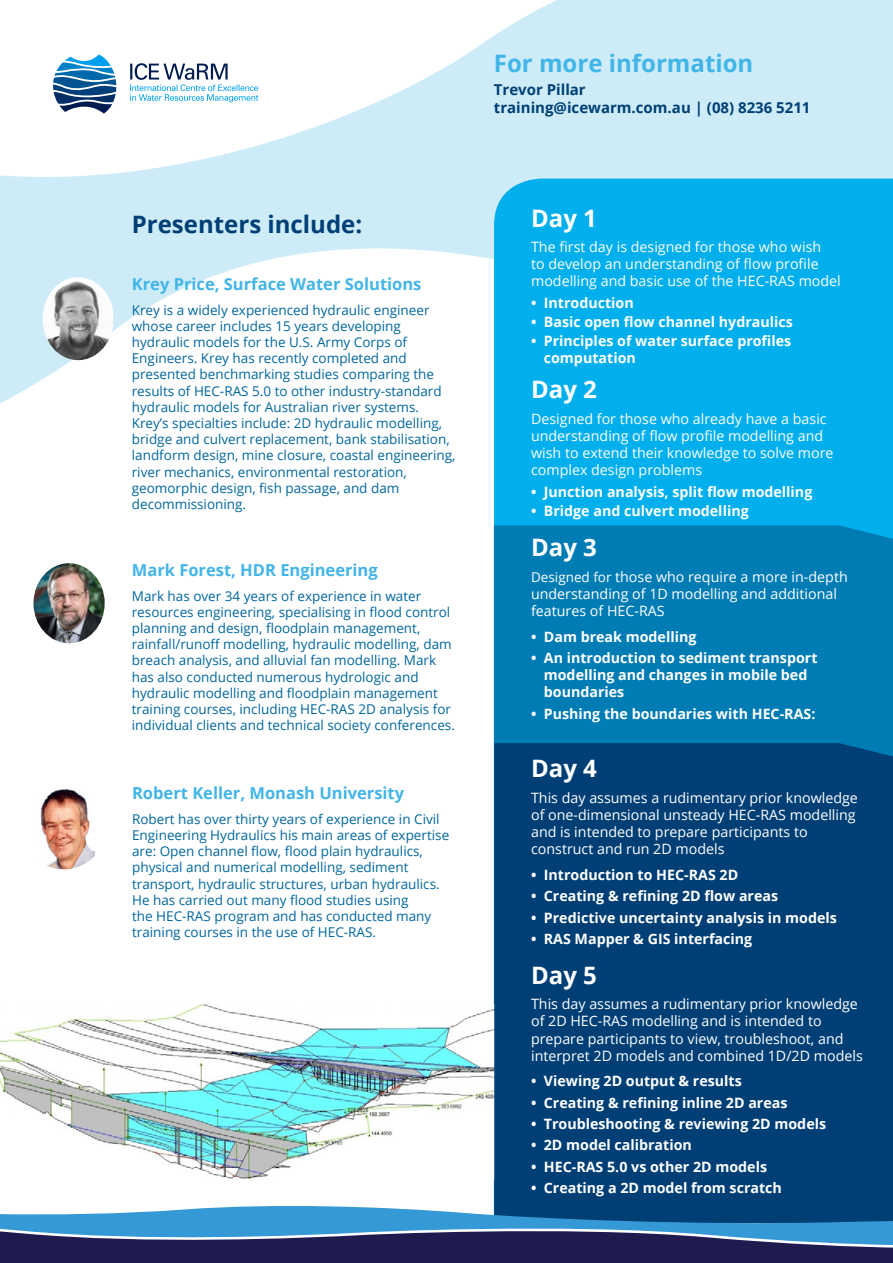
<style>
.page{position:relative;width:893px;height:1263px;background:#fff}
.page>*{position:absolute;margin:0;border:0;box-sizing:border-box;transform-origin:0 0}
.t1{font:700 24px "Open Sans";color:#fff}
.t2{font:700 24px "Open Sans";color:#42b5e8}
.t3{font:700 24px "Open Sans";color:#003f75}
.t4{font:700 16.5px "Open Sans";color:#42b5e8}
.t5{font:700 15px/18px "Open Sans";color:#003f75}
.t6{font:14.25px/17.1px "Open Sans";color:#fff}
.t7{font:700 14.25px/17.1px "Open Sans";color:#fff}
.t8{font:13.5px/16.2px "Open Sans";color:#00679e}
.s1{font-size:13.5px}
</style>
<div class="page">
<svg style="left:0;top:0;width:893px;height:404px;fill:#cdecf8"></svg>
<div style="left:494px;top:179px;width:399px;height:346px;background:#00afec"></div>
<div style="left:494px;top:525px;width:399px;height:218px;background:#007cb5"></div>
<div style="left:494px;top:743px;width:399px;height:463px;background:#003f75"></div>
<img style="left:0;top:1004px;width:494px;height:175px">
<img style="left:43px;top:277px;width:70px;height:83px">
<img style="left:40px;top:789px;width:55px;height:80px">
<img style="left:33px;top:563px;width:72px;height:80px">
<svg style="left:0;top:1206px;width:893px;height:57px"></svg>
<svg style="left:53px;top:54px;width:63px;height:60px"></svg>
<svg style="left:130px;top:63px;width:128px;height:39px"></svg>
<h1 class="t3" style="left:132px;top:208px;width:232px">Presenters include:</h1>
<p class="t4" style="left:132px;top:272px;width:291px">Krey Price, Surface Water Solutions</p>
<p class="t8" style="left:132px;top:301px;width:325px">Krey is a widely experienced hydraulic engineer whose career includes 15 years developing hydraulic models for the U.S. Army Corps of Engineers. Krey has recently completed and presented benchmarking studies comparing the results of HEC-RAS 5.0 to other industry-standard hydraulic models for Australian river systems.<br>Krey’s specialties include: 2D hydraulic modelling, bridge and culvert replacement, bank stabilisation, landform design, mine closure, coastal engineering, river mechanics, environmental restoration, geomorphic design, fish passage, and dam decommissioning.</p>
<p class="t4" style="left:132px;top:558px;width:247px">Mark Forest, HDR Engineering</p>
<p class="t8" style="left:132px;top:587px;width:325px">Mark has over 34 years of experience in water resources engineering, specialising in flood control planning and design, floodplain management, rainfall/runoff modelling, hydraulic modelling, dam breach analysis, and alluvial fan modelling. Mark has also conducted numerous hydrologic and hydraulic modelling and floodplain management training courses, including HEC-RAS 2D analysis for individual clients and technical society conferences.</p>
<p class="t4" style="left:132px;top:781px;width:274px">Robert Keller, Monash University</p>
<p class="t8" style="left:132px;top:810px;width:319px">Robert has over thirty years of experience in Civil Engineering Hydraulics his main areas of expertise are: Open channel flow, flood plain hydraulics, physical and numerical modelling, sediment transport, hydraulic structures, urban hydraulics.<br>He has carried out many flood studies using<br>the HEC-RAS program and has conducted many training courses in the use of HEC-RAS.</p>
<h1 class="t2" style="left:494px;top:47px;width:261px">For more information</h1>
<p class="t5" style="left:494px;top:80px;width:318px">Trevor Pillar<br>training@icewarm.com.au | (08) 8236 5211</p>
<h1 class="t1" style="left:531px;top:201px;width:67px">Day 1</h1>
<p class="t6" style="left:531px;top:238px;width:311px">The first day is designed for those who wish<br>to develop an understanding of flow profile modelling and basic use of the HEC-RAS model</p>
<p class="t7" style="left:531px;top:294px;width:104px">• Introduction</p>
<p class="t7" style="left:531px;top:313px;width:263px">• Basic open flow channel hydraulics</p>
<p class="t7" style="left:544px;top:332px;width:249px;text-indent:-13px">• Principles of water surface profiles computation</p>
<h1 class="t1" style="left:531px;top:373px;width:67px">Day 2</h1>
<p class="t6" style="left:531px;top:410px;width:304px">Designed for those who already have a basic understanding of flow profile modelling and wish to extend their knowledge to solve more complex design problems</p>
<p class="t7" style="left:531px;top:482px;width:283px">• Junction analysis, split flow modelling</p>
<p class="t7" style="left:531px;top:502px;width:219px">• Bridge and culvert modelling</p>
<h1 class="t1" style="left:531px;top:531px;width:67px">Day 3</h1>
<p class="t6" style="left:531px;top:568px;width:318px"><span class="s1">Designed for</span> those who require a more in-depth understanding of 1D modelling and additional features of HEC-RAS</p>
<p class="t7" style="left:531px;top:628px;width:167px">• Dam break modelling</p>
<p class="t7" style="left:544px;top:649px;width:275px;text-indent:-13px">• An introduction to sediment transport modelling and changes in mobile bed boundaries</p>
<p class="t7" style="left:531px;top:704px;width:286px">• Pushing the boundaries with HEC-RAS:</p>
<h1 class="t1" style="left:531px;top:752px;width:67px">Day 4</h1>
<p class="t6" style="left:531px;top:789px;width:328px">This day assumes a rudimentary prior knowledge of one-dimensional unsteady HEC-RAS modelling and is intended to prepare participants to construct and run 2D models</p>
<p class="t7" style="left:531px;top:866px;width:209px">• Introduction to HEC-RAS 2D</p>
<p class="t7" style="left:531px;top:887px;width:249px">• Creating &amp; refining 2D flow areas</p>
<p class="t7" style="left:531px;top:908px;width:307px">• Predictive uncertainty analysis in models</p>
<p class="t7" style="left:531px;top:930px;width:223px">• RAS Mapper &amp; GIS interfacing</p>
<h1 class="t1" style="left:531px;top:958px;width:67px">Day 5</h1>
<p class="t6" style="left:531px;top:995px;width:333px">This day assumes a rudimentary prior knowledge of 2D HEC-RAS modelling and is intended to prepare participants to view, troubleshoot, and interpret 2D models and combined 1D/2D models</p>
<p class="t7" style="left:531px;top:1072px;width:212px">• Viewing 2D output &amp; results</p>
<p class="t7" style="left:531px;top:1093px;width:258px">• Creating &amp; refining inline 2D areas</p>
<p class="t7" style="left:531px;top:1115px;width:297px">• Troubleshooting &amp; reviewing 2D models</p>
<p class="t7" style="left:531px;top:1136px;width:162px">• 2D model calibration</p>
<p class="t7" style="left:531px;top:1157px;width:238px">• HEC-RAS 5.0 vs other 2D models</p>
<p class="t7" style="left:531px;top:1179px;width:252px">• Creating a 2D model from scratch</p>
</div>
